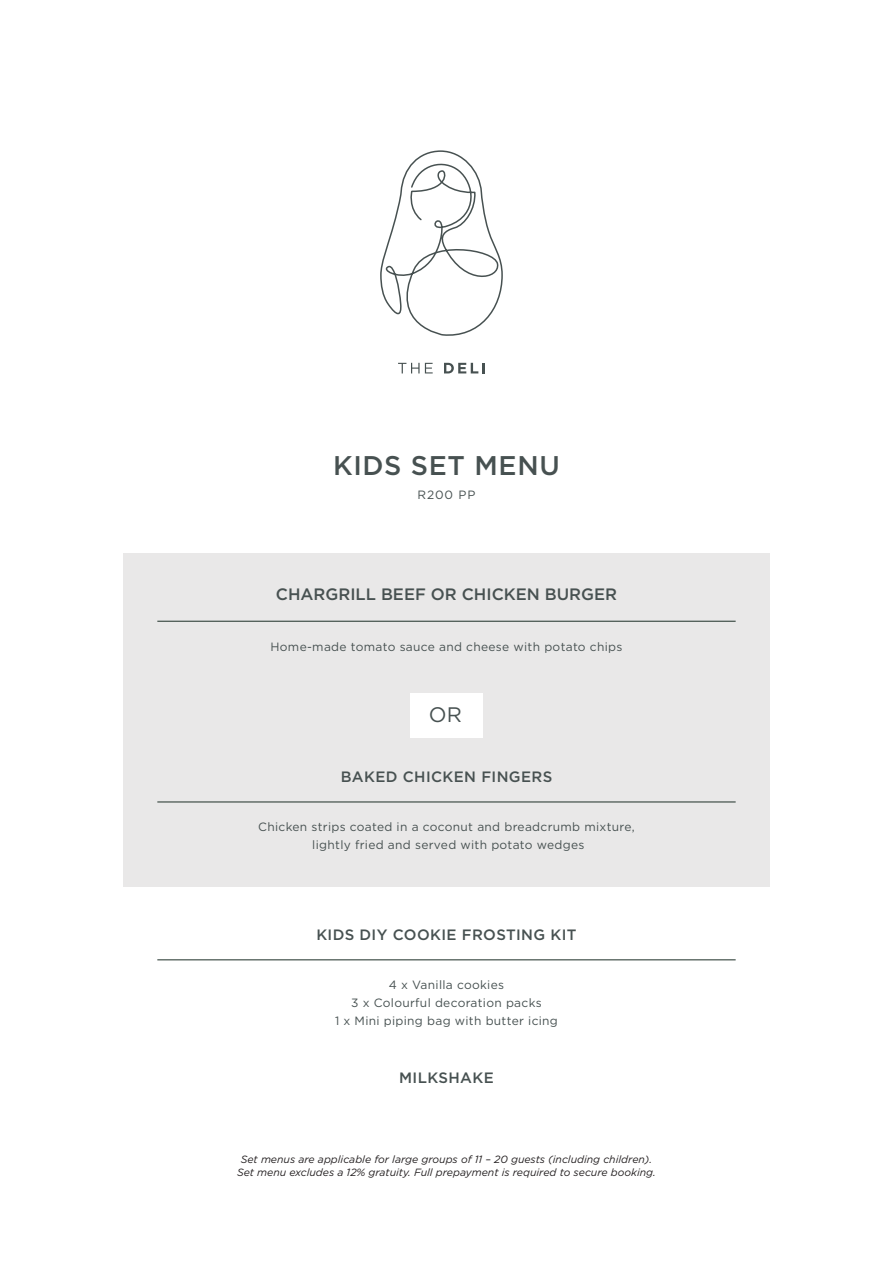
<style>
.page{position:relative;width:893px;height:1263px;background:#fff}
.page>*{position:absolute;margin:0;border:0;box-sizing:border-box;transform-origin:0 0}
.t1{font:500 27px "Gotham";letter-spacing:.025em;color:#475151}
.t2{font:21px "Gotham";color:#475151}
.t3{font:500 16.5px "Gotham";color:#475151}
.t4{font:500 15px "Gotham";letter-spacing:.025em;color:#475151}
.t5{font:12px/18px "Gotham";letter-spacing:.025em;color:#475151;text-align:center}
.t6{font:italic 10.5px/12.6px "Gotham";color:#231f20;text-align:center}
</style>
<div class="page">
<div style="left:123px;top:554px;width:647px;height:333px;background:#e9e8e8"></div>
<hr style="left:157px;top:801px;width:579px;height:1px;background:#34443d">
<hr style="left:157px;top:621px;width:579px;height:1px;background:#34443d">
<hr style="left:157px;top:959px;width:579px;height:1px;background:#34443d">
<div style="left:410px;top:693px;width:73px;height:45px;background:#fff"></div>
<svg style="left:380px;top:150px;width:123px;height:186px"></svg>
<svg style="left:398px;top:363px;width:35px;height:10px"></svg>
<svg style="left:444px;top:363px;width:41px;height:10px"></svg>
<h1 class="t1" style="left:333px;top:453px;width:228px">KIDS SET MENU</h1>
<p class="t5" style="left:417px;top:486px;width:60px">R200 PP</p>
<h3 class="t3" style="left:276px;top:586px;width:343px">CHARGRILL BEEF OR CHICKEN BURGER</h3>
<p class="t5" style="left:270px;top:639px;width:353px">Home-made tomato sauce and cheese with potato chips</p>
<h2 class="t2" style="left:429px;top:706px;width:35px">OR</h2>
<p class="t4" style="left:341px;top:770px;width:213px">BAKED CHICKEN FINGERS</p>
<p class="t5" style="left:258px;top:818px;width:378px">Chicken strips coated in a coconut and breadcrumb mixture, lightly fried and served with potato wedges</p>
<p class="t4" style="left:316px;top:928px;width:262px">KIDS DIY COOKIE FROSTING KIT</p>
<p class="t5" style="left:335px;top:976px;width:224px">4 x Vanilla cookies<br>3 x Colourful decoration packs<br>1 x Mini piping bag with butter icing</p>
<p class="t4" style="left:399px;top:1071px;width:96px">MILKSHAKE</p>
<p class="t6" style="left:237px;top:1153px;width:420px">Set menus are applicable for large groups of 11 – 20 guests (including children).<br>Set menu excludes a 12% gratuity. Full prepayment is required to secure booking.</p>
</div>
